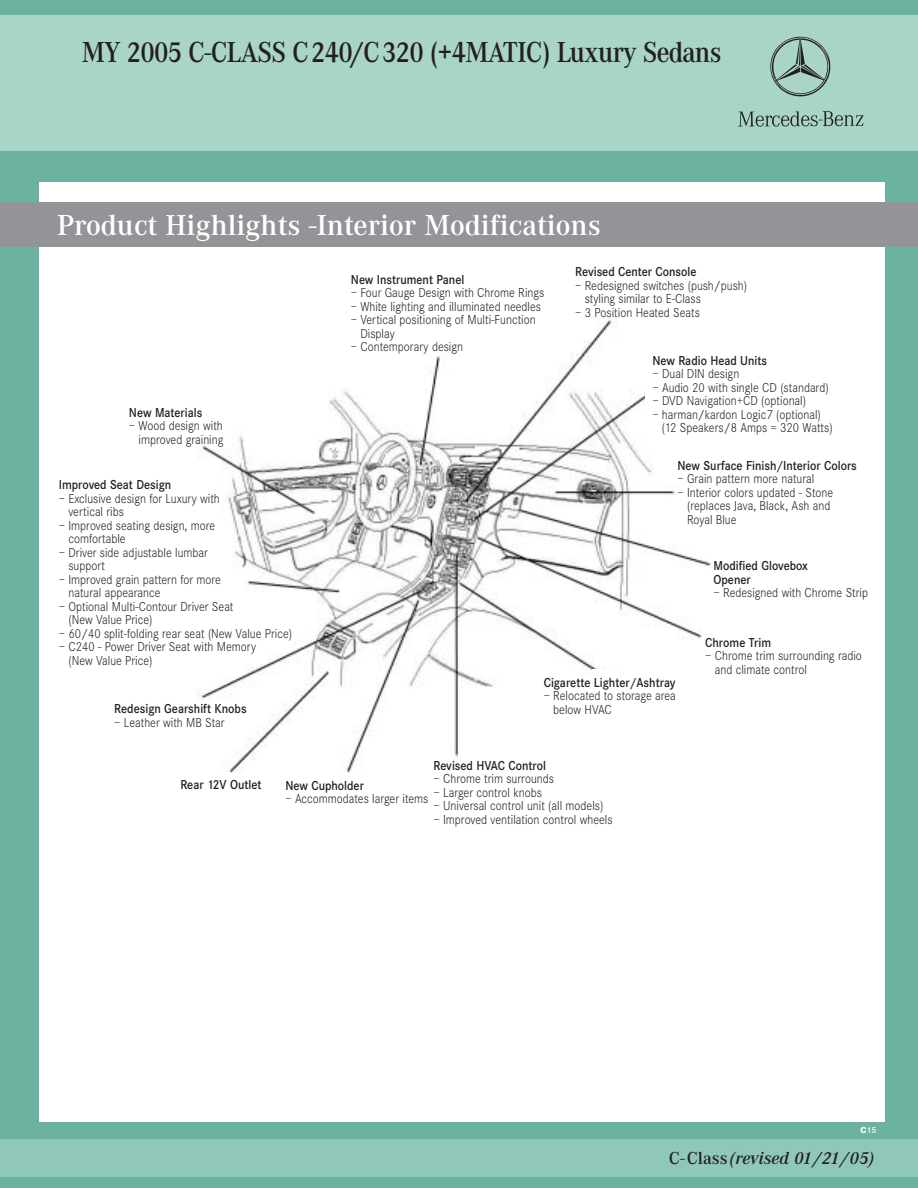
<style>
.page{position:relative;width:918px;height:1188px;background:#6cb2a0}
.page>*{position:absolute;margin:0;border:0;box-sizing:border-box;transform-origin:0 0}
.t1{font:600 30px "Corporate A";letter-spacing:-.025em;color:#231f1f;scale:.9 1}
.t2{font:600 30px "Corporate A";color:#fff}
.t3{font:italic 600 18px "Corporate A";color:#231f1f}
.t4{font:300 13.5px/13.5px "Corporate S";color:#231f1f;scale:.9 1}
.t5{font:600 13.5px/13.5px "Corporate S";color:#231f1f;scale:.9 1}
.t6{font:600 9px "Corporate S";color:#fff}
.s1{font-weight:800}
.s2{font-style:normal}
</style>
<div class="page">
<div style="left:0;top:15px;width:918px;height:135px;background:#a9d4c8"></div>
<svg style="left:738px;top:111px;width:126px;height:16px"></svg>
<svg style="left:770px;top:36px;width:61px;height:61px"></svg>
<div style="left:39px;top:182px;width:846px;height:940px;background:#fff"></div>
<div style="left:1px;top:1140px;width:917px;height:37px;background:#8fc8b9"></div>
<div style="left:0;top:202px;width:918px;height:45px;background:#939497"></div>
<img style="left:196px;top:318px;width:515px;height:455px">
<div style="left:645px;top:354px;width:37px;height:54px;background:#fff"></div>
<div style="left:654px;top:339px;width:112px;height:99px;background:#fff"></div>
<div style="left:592px;top:669px;width:89px;height:84px;background:#fff"></div>
<h1 class="t1" style="left:82px;top:39px;width:713px">MY 2005 C-CLASS C240/C320 (+4MATIC) Luxury Sedans</h1>
<h1 class="t2" style="left:57px;top:212px;width:546px">Product Highlights -Interior Modifications</h1>
<p class="t5" style="left:129px;top:407px;width:83px">New Materials</p>
<p class="t4" style="left:129px;top:420px;width:106px;text-align:right">– Wood design with improved graining</p>
<p class="t5" style="left:59px;top:479px;width:126px">Improved Seat Design</p>
<p class="t4" style="left:68px;top:493px;width:170px;text-indent:-10px">– Exclusive design for Luxury with vertical ribs</p>
<p class="t4" style="left:68px;top:520px;width:165px;text-indent:-10px">– Improved seating design, more comfortable</p>
<p class="t4" style="left:68px;top:547px;width:157px;text-indent:-10px">– Driver side adjustable lumbar support</p>
<p class="t4" style="left:68px;top:574px;width:171px;text-indent:-10px">– Improved grain pattern for more natural appearance</p>
<p class="t4" style="left:68px;top:601px;width:185px;text-indent:-10px">– Optional Multi-Contour Driver Seat (New Value Price)</p>
<p class="t4" style="left:59px;top:628px;width:261px">– 60/40 split-folding rear seat (New Value Price)</p>
<p class="t4" style="left:68px;top:641px;width:210px;text-indent:-10px">– C240 - Power Driver Seat with Memory (New Value Price)</p>
<p class="t5" style="left:114px;top:703px;width:149px">Redesign Gearshift Knobs</p>
<p class="t4" style="left:114px;top:717px;width:124px">– Leather with MB Star</p>
<p class="t5" style="left:351px;top:274px;width:128px">New Instrument Panel</p>
<p class="t4" style="left:351px;top:287px;width:216px">– Four Gauge Design with Chrome Rings</p>
<p class="t4" style="left:351px;top:301px;width:213px">– White lighting and illuminated needles</p>
<p class="t4" style="left:360px;top:314px;width:196px;text-indent:-10px">– Vertical positioning of Multi-Function<br>Display</p>
<p class="t4" style="left:351px;top:341px;width:126px">– Contemporary design</p>
<p class="t5" style="left:575px;top:266px;width:136px">Revised Center Console</p>
<p class="t4" style="left:585px;top:280px;width:182px;text-indent:-10px">– Redesigned switches (push/push) styling similar to E-Class</p>
<p class="t4" style="left:575px;top:307px;width:140px">– 3 Position Heated Seats</p>
<p class="t5" style="left:652px;top:355px;width:129px">New Radio Head Units</p>
<p class="t4" style="left:652px;top:368px;width:98px">– Dual DIN design</p>
<p class="t4" style="left:652px;top:382px;width:197px">– Audio 20 with single CD (standard)</p>
<p class="t4" style="left:652px;top:395px;width:172px">– DVD Navigation+CD (optional)</p>
<p class="t4" style="left:662px;top:409px;width:191px;text-indent:-10px">– harman/kardon Logic7 (optional) (12 Speakers/8 Amps = 320 Watts)</p>
<p class="t5" style="left:678px;top:460px;width:201px">New Surface Finish/Interior Colors</p>
<p class="t4" style="left:678px;top:473px;width:154px">– Grain pattern more natural</p>
<p class="t4" style="left:687px;top:487px;width:164px;text-indent:-10px">– Interior colors updated - Stone (replaces Java, Black, Ash and<br>Royal Blue</p>
<p class="t5" style="left:714px;top:560px;width:107px">Modified Glovebox<br>Opener</p>
<p class="t4" style="left:714px;top:587px;width:173px">– Redesigned with Chrome Strip</p>
<p class="t5" style="left:705px;top:637px;width:75px">Chrome Trim</p>
<p class="t4" style="left:715px;top:650px;width:165px;text-indent:-10px">– Chrome trim surrounding radio and climate control</p>
<p class="t5" style="left:544px;top:677px;width:148px">Cigarette Lighter/Ashtray</p>
<p class="t4" style="left:553px;top:690px;width:138px;text-indent:-10px">– Relocated to storage area below HVAC</p>
<p class="t5" style="left:180px;top:779px;width:92px">Rear 12V Outlet</p>
<p class="t5" style="left:433px;top:760px;width:127px">Revised HVAC Control</p>
<p class="t4" style="left:433px;top:773px;width:135px">– Chrome trim surrounds</p>
<p class="t4" style="left:433px;top:787px;width:122px">– Larger control knobs</p>
<p class="t4" style="left:433px;top:800px;width:190px">– Universal control unit (all models)</p>
<p class="t4" style="left:433px;top:814px;width:200px">– Improved ventilation control wheels</p>
<p class="t5" style="left:285px;top:780px;width:89px">New Cupholder</p>
<p class="t4" style="left:285px;top:793px;width:160px">– Accommodates larger items</p>
<p class="t6" style="left:860px;top:1127px;width:17px"><span class="s1">C</span>15</p>
<h2 class="t3" style="left:669px;top:1151px;width:207px"><span class="s2">C-Class</span> (revised 01/21/05)</h2>
</div>
